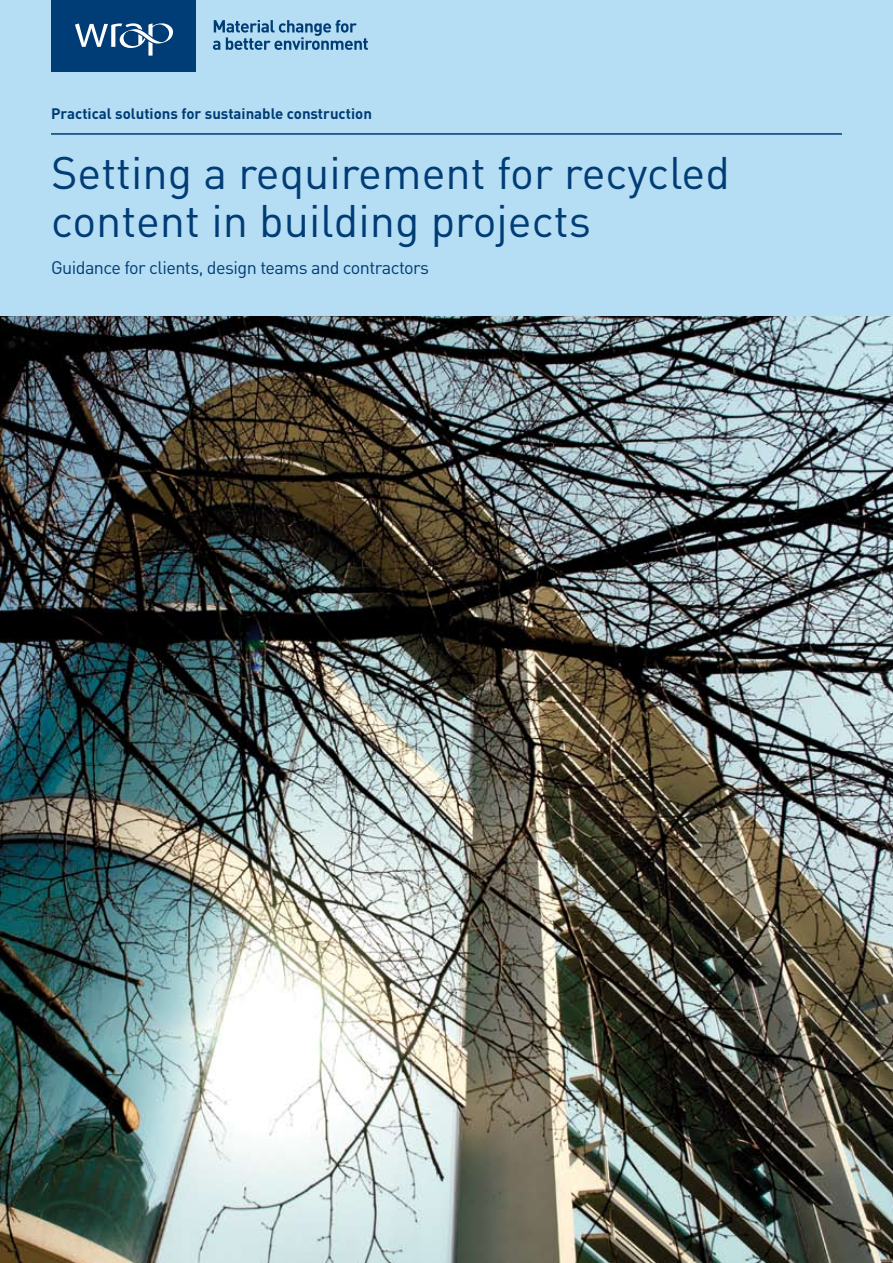
<style>
.page{position:relative;width:893px;height:1263px;background:#fff}
.page>*{position:absolute;margin:0;border:0;box-sizing:border-box;transform-origin:0 0}
.t1{font:45px/48px "DIN";color:#003c75}
.t2{font:18px "DIN";letter-spacing:-.03em;color:#003c75}
.t3{font:700 15px "DIN";color:#003c75}
</style>
<div class="page">
<img style="left:0;top:316px;width:893px;height:947px">
<div style="left:0;top:0;width:893px;height:316px;background:#b5ddf3"></div>
<div style="left:51px;top:0;width:145px;height:72px;background:#003c75"></div>
<svg style="left:75px;top:23px;width:98px;height:33px"></svg>
<svg style="left:213px;top:20px;width:155px;height:30px"></svg>
<hr style="left:51px;top:133px;width:791px;height:2px;background:#003c75">
<p class="t3" style="left:51px;top:103px;width:322px">Practical solutions for sustainable construction</p>
<p class="t1" style="left:51px;top:148px;width:680px">Setting a requirement for recycled content in building projects</p>
<p class="t2" style="left:51px;top:256px;width:380px">Guidance for clients, design teams and contractors</p>
</div>
